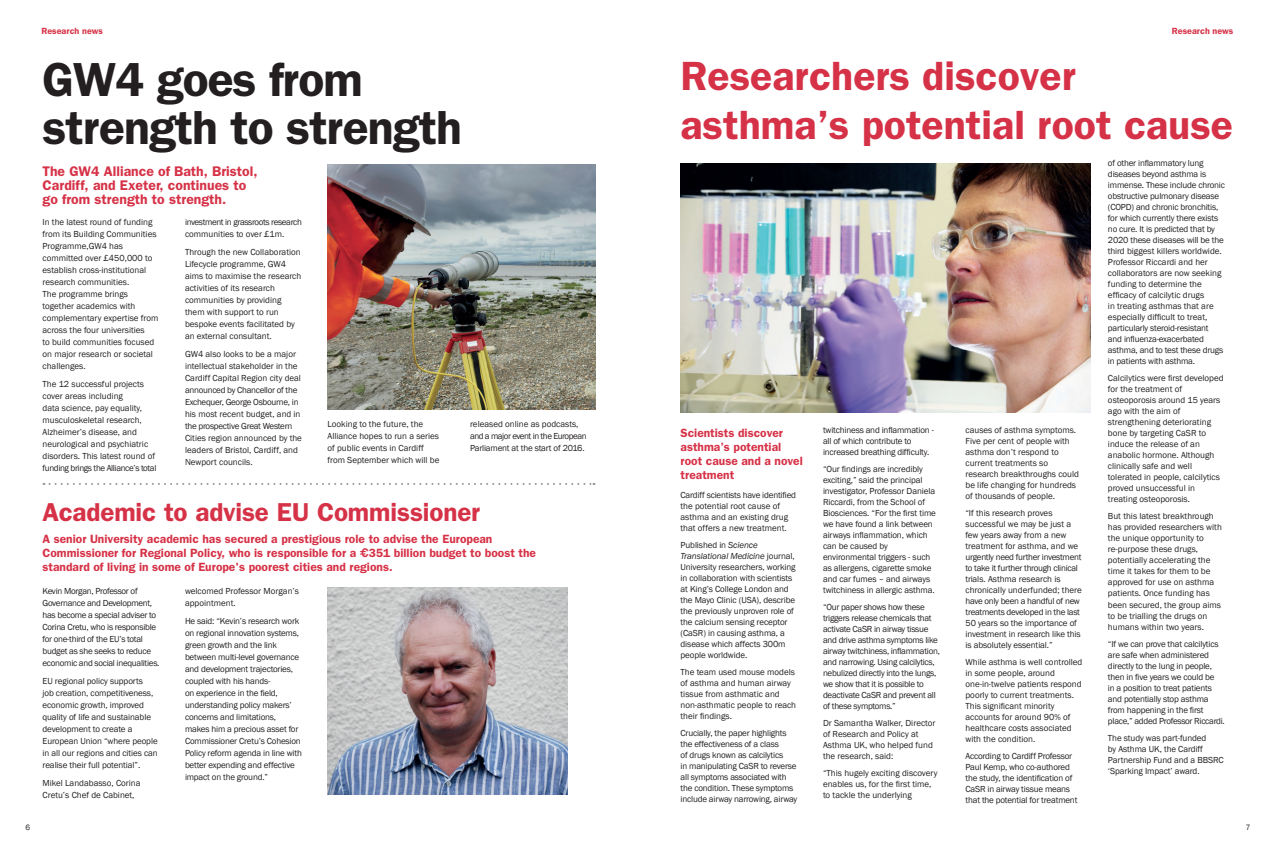
<style>
.page{position:relative;width:1276px;height:851px;background:#fff}
.page>*{position:absolute;margin:0;border:0;box-sizing:border-box;transform-origin:0 0}
.t1{font:600 48px/48px "Franklin Gothic";letter-spacing:-.02em;color:#231f20}
.t2{font:600 41px/49.2px "Franklin Gothic";color:#d63247}
.t3{font:600 26px "Franklin Gothic";letter-spacing:-.005em;color:#d63247}
.t4{font:600 14px/14.2px "Franklin Gothic";color:#d63247}
.t5{font:600 12px/14px "Franklin Gothic";color:#d63247}
.t6{font:9px/11px "Franklin Gothic";letter-spacing:-.01em;color:#231f20}
.t7{font:9px/11px "Franklin Gothic";letter-spacing:-.03em;color:#231f20}
.t8{font:9px/12px "Franklin Gothic";letter-spacing:-.04em;color:#231f20}
.t9{font:600 9px "Franklin Gothic";color:#d63247}
.t10{font:8px "Franklin Gothic";color:#231f20}
.s1{font-family:"Helvetica";font-weight:700}
.s2{font-style:italic}
</style>
<div class="page">
<svg style="left:44px;top:483px;width:550px;height:2px"></svg>
<img style="left:327px;top:587px;width:240px;height:207px">
<img style="left:327px;top:164px;width:268px;height:246px">
<img style="left:680px;top:163px;width:411px;height:249px">
<p class="t9" style="left:41px;top:25px;width:63px">Research news</p>
<p class="t9" style="left:1172px;top:25px;width:63px">Research news</p>
<h1 class="t1" style="left:43px;top:54px;width:421px">GW4 goes from strength to strength</h1>
<h3 class="t4" style="left:43px;top:163px;width:217px">The GW4 Alliance of Bath, Bristol,<br>Cardiff, and Exeter, continues to go from strength to strength.</h3>
<p class="t6" style="left:43px;top:216px;width:117px;line-height:12px">In the latest round of funding from its Building Communities<br>Programme,GW4 has committed over £450,000 to establish cross-institutional research communities.<br>The programme brings together academics with complementary expertise from across the four universities<br>to build communities focused on major research or societal challenges.</p>
<p class="t6" style="left:43px;top:378px;width:115px;line-height:12px">The 12 successful projects cover areas including<br>data science, pay equality, musculoskeletal research,<br>Alzheimer’s disease, and neurological and psychiatric disorders. This latest round of funding brings the Alliance’s total</p>
<p class="t8" style="left:185px;top:216px;width:118px">investment in grassroots research communities to over £1m.</p>
<p class="t6" style="left:185px;top:246px;width:118px;line-height:12px">Through the new Collaboration<br>Lifecycle programme, GW4 aims to maximise the research activities of its research communities by providing them with support to run bespoke events facilitated by an external consultant.</p>
<p class="t6" style="left:185px;top:348px;width:118px;line-height:12px">GW4 also looks to be a major intellectual stakeholder in the<br>Cardiff Capital Region city deal announced by Chancellor of the<br>Exchequer, George Osbourne, in his most recent budget, and in the prospective Great Western<br>Cities region announced by the leaders of Bristol, Cardiff, and<br>Newport councils.</p>
<p class="t6" style="left:327px;top:418px;width:113px;line-height:12px">Looking to the future, the<br>Alliance hopes to run a series of public events in Cardiff from September which will be</p>
<p class="t6" style="left:470px;top:418px;width:118px;line-height:12px">released online as podcasts, and a major event in the European<br>Parliament at the start of 2016.</p>
<h3 class="t3" style="left:43px;top:496px;width:439px">Academic to advise EU Commissioner</h3>
<p class="t5" style="left:43px;top:531px;width:495px">A senior University academic has secured a prestigious role to advise the European<br>Commissioner for Regional Policy, who is responsible for a <span class="s1">€</span>351 billion budget to boost the standard of living in some of Europe's poorest cities and regions.</p>
<p class="t7" style="left:43px;top:585px;width:118px;line-height:12px">Kevin Morgan, Professor of<br>Governance and Development, has become a special adviser to<br>Corina Cretu, who is responsible for one-third of the EU’s total budget as she seeks to reduce economic and social inequalities.</p>
<p class="t6" style="left:43px;top:675px;width:117px;line-height:12px">EU regional policy supports<br>job creation, competitiveness, economic growth, improved quality of life and sustainable development to create a<br>European Union “where people in all our regions and cities can realise their full potential”.</p>
<p class="t6" style="left:43px;top:777px;width:100px;line-height:12px">Mikel Landabasso, Corina<br>Cretu’s Chef de Cabinet,</p>
<p class="t6" style="left:185px;top:585px;width:115px;line-height:12px">welcomed Professor Morgan’s appointment.</p>
<p class="t6" style="left:185px;top:615px;width:118px;line-height:12px">He said: “Kevin’s research work on regional innovation systems, green growth and the link between multi-level governance and development trajectories, coupled with his hands-<br>on experience in the field, understanding policy makers’ concerns and limitations, makes him a precious asset for<br>Commissioner Cretu’s Cohesion<br>Policy reform agenda in line with better expending and effective impact on the ground.”</p>
<h2 class="t2" style="left:680px;top:50px;width:554px">Researchers discover asthma’s potential root cause</h2>
<h3 class="t5" style="left:680px;top:425px;width:124px">Scientists discover asthma’s potential root cause and a novel treatment</h3>
<p class="t6" style="left:680px;top:489px;width:117px">Cardiff scientists have identified the potential root cause of asthma and an existing drug that offers a new treatment.</p>
<p class="t6" style="left:680px;top:539px;width:117px">Published in <span class="s2">Science<br>Translational Medicine</span> journal,<br>University researchers, working in collaboration with scientists at King’s College London and the Mayo Clinic (USA), describe the previously unproven role of the calcium sensing receptor (CaSR) in causing asthma, a disease which affects 300m people worldwide.</p>
<p class="t6" style="left:680px;top:666px;width:117px">The team used mouse models of asthma and human airway tissue from asthmatic and non-asthmatic people to reach their findings.</p>
<p class="t6" style="left:680px;top:727px;width:118px">Crucially, the paper highlights the effectiveness of a class<br>of drugs known as calcilytics<br>in manipulating CaSR to reverse all symptoms associated with the condition. These symptoms include airway narrowing, airway</p>
<p class="t6" style="left:823px;top:425px;width:112px">twitchiness and inflammation - all of which contribute to increased breathing difficulty.</p>
<p class="t6" style="left:823px;top:464px;width:114px">“Our findings are incredibly exciting,” said the principal investigator, Professor Daniela<br>Riccardi, from the School of<br>Biosciences. “For the first time we have found a link between airways inflammation, which can be caused by environmental triggers - such as allergens, cigarette smoke and car fumes – and airways twitchiness in allergic asthma.</p>
<p class="t7" style="left:823px;top:602px;width:118px">“Our paper shows how these triggers release chemicals that activate CaSR in airway tissue and drive asthma symptoms like airway twitchiness, inflammation, and narrowing. Using calcilytics, nebulized directly into the lungs, we show that it is possible to deactivate CaSR and prevent all of these symptoms.”</p>
<p class="t6" style="left:823px;top:718px;width:114px">Dr Samantha Walker, Director of Research and Policy at<br>Asthma UK, who helped fund the research, said:</p>
<p class="t6" style="left:823px;top:768px;width:116px">“This hugely exciting discovery enables us, for the first time, to tackle the underlying</p>
<p class="t6" style="left:965px;top:424px;width:115px">causes of asthma symptoms.<br>Five per cent of people with asthma don’t respond to current treatments so research breakthroughs could be life changing for hundreds of thousands of people.</p>
<p class="t6" style="left:965px;top:507px;width:118px">“If this research proves successful we may be just a few years away from a new treatment for asthma, and we urgently need further investment to take it further through clinical trials. Asthma research is chronically underfunded; there have only been a handful of new treatments developed in the last<br>50 years so the importance of investment in research like this is absolutely essential.”</p>
<p class="t6" style="left:965px;top:656px;width:118px">While asthma is well controlled in some people, around one-in-twelve patients respond poorly to current treatments.<br>This significant minority accounts for around 90% of healthcare costs associated with the condition.</p>
<p class="t6" style="left:965px;top:750px;width:113px">According to Cardiff Professor<br>Paul Kemp, who co-authored the study, the identification of<br>CaSR in airway tissue means that the potential for treatment</p>
<p class="t6" style="left:1108px;top:158px;width:118px">of other inflammatory lung diseases beyond asthma is immense. These include chronic obstructive pulmonary disease (COPD) and chronic bronchitis, for which currently there exists no cure. It is predicted that by<br>2020 these diseases will be the third biggest killers worldwide.<br>Professor Riccardi and her collaborators are now seeking funding to determine the efficacy of calcilytic drugs<br>in treating asthmas that are especially difficult to treat, particularly steroid-resistant and influenza-exacerbated asthma, and to test these drugs in patients with asthma.</p>
<p class="t6" style="left:1108px;top:373px;width:117px">Calcilytics were first developed for the treatment of osteoporosis around 15 years ago with the aim of strengthening deteriorating bone by targeting CaSR to induce the release of an anabolic hormone. Although clinically safe and well tolerated in people, calcilytics proved unsuccessful in treating osteoporosis.</p>
<p class="t6" style="left:1108px;top:511px;width:115px">But this latest breakthrough has provided researchers with the unique opportunity to re-purpose these drugs, potentially accelerating the time it takes for them to be approved for use on asthma patients. Once funding has been secured, the group aims to be trialling the drugs on humans within two years.</p>
<p class="t6" style="left:1108px;top:638px;width:118px">“If we can prove that calcilytics are safe when administered directly to the lung in people, then in five years we could be<br>in a position to treat patients and potentially stop asthma from happening in the first place,” added Professor Riccardi.</p>
<p class="t6" style="left:1108px;top:732px;width:117px">The study was part-funded<br>by Asthma UK, the Cardiff<br>Partnership Fund and a BBSRC ‘Sparking Impact’ award.</p>
<p class="t10" style="left:25px;top:821px;width:6px">6</p>
<p class="t10" style="left:1246px;top:821px;width:6px">7</p>
</div>
